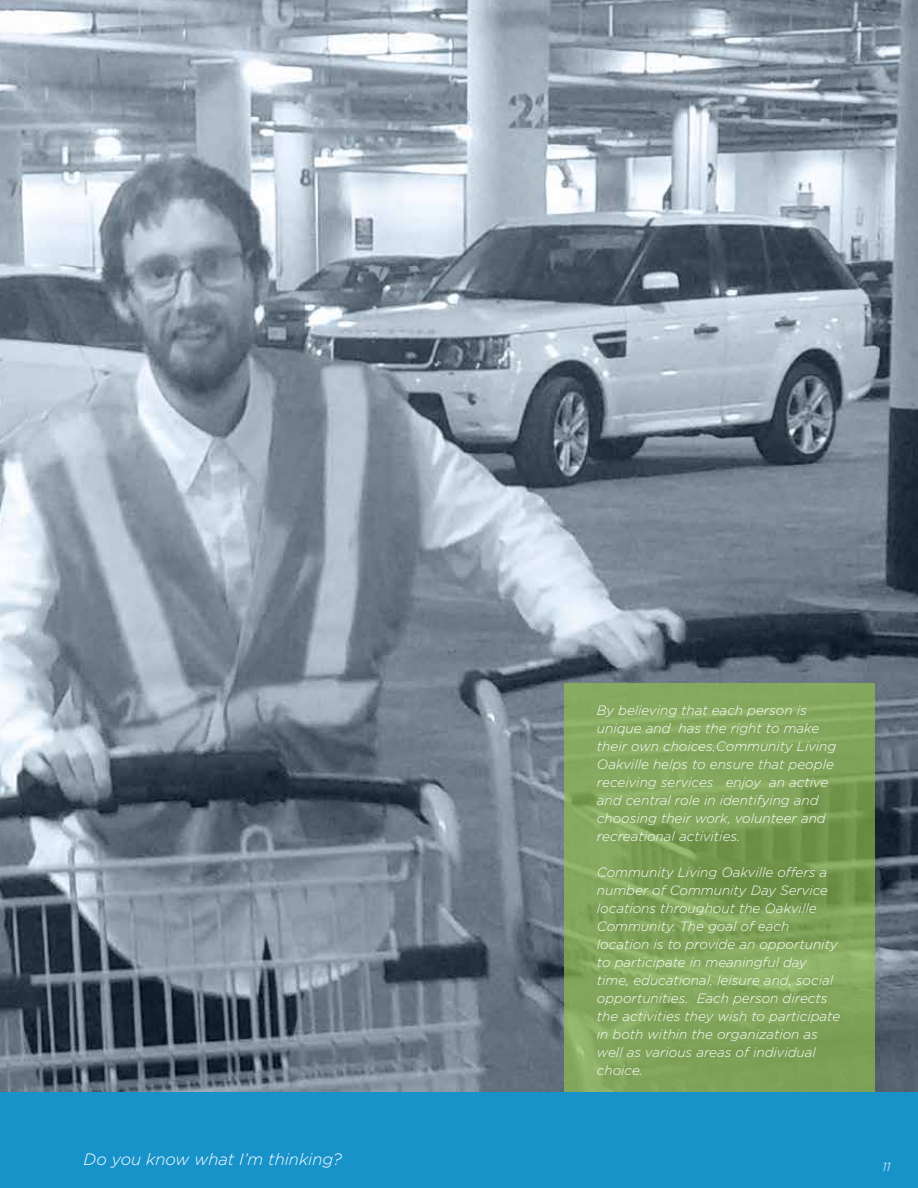
<style>
.page{position:relative;width:918px;height:1188px;background:#fff}
.page>*{position:absolute;margin:0;border:0;box-sizing:border-box;transform-origin:0 0}
.t1{font:italic 300 16.5px "Gotham HTF";color:#fff}
.t2{font:italic 300 13.5px/18px "Gotham HTF";color:#fff}
.t3{font:italic 300 12px "Gotham HTF";color:#fff}
</style>
<div class="page">
<div style="left:0;top:1091px;width:918px;height:97px;background:#1793ca"></div>
<img style="left:0;top:0;width:918px;height:1091px">
<svg style="left:564px;top:683px;width:311px;height:408px;background:#81a45b"></svg>
<p class="t2" style="left:597px;top:701px;width:241px">By believing that each person is unique and has the right to make their own choices,Community Living Oakville helps to ensure that people receiving services enjoy an active and central role in identifying and choosing their work, volunteer and recreational activities.</p>
<p class="t2" style="left:597px;top:863px;width:245px">Community Living Oakville offers a number of Community Day Service locations throughout the Oakville<br>Community. The goal of each location is to provide an opportunity to participate in meaningful day time, educational, leisure and, social opportunities. Each person directs the activities they wish to participate in both within the organization as well as various areas of individual choice.</p>
<p class="t1" style="left:84px;top:1150px;width:260px">Do you know what I’m thinking?</p>
<p class="t3" style="left:883px;top:1160px;width:10px">11</p>
</div>
